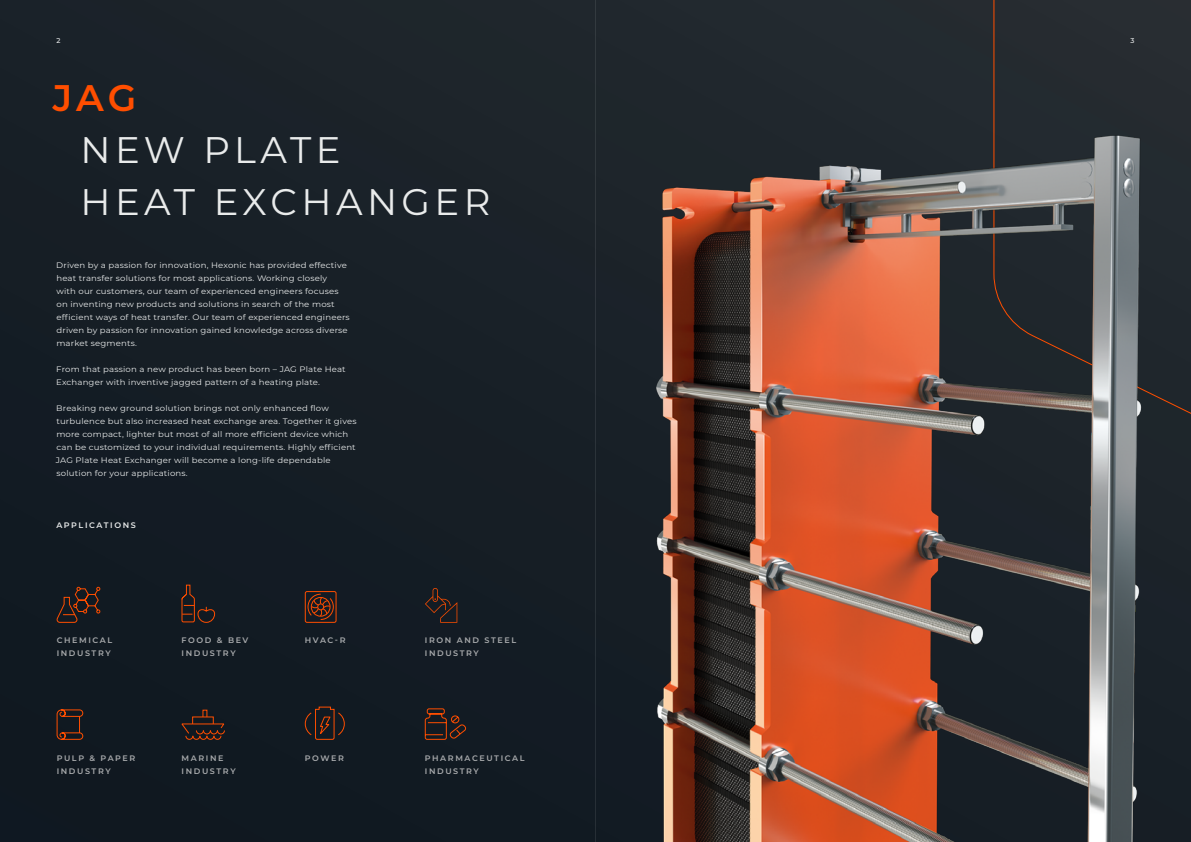
<style>
.page{position:relative;width:1191px;height:842px;background:#171e25}
.page>*{position:absolute;margin:0;border:0;box-sizing:border-box;transform-origin:0 0}
.t1{font:37px/52.2px "Montserrat";letter-spacing:.12em;color:#e9ebeb}
.t2{font:600 37px "Montserrat";color:#ff4e00}
.t3{font:8px/13px "Montserrat";letter-spacing:.02em;color:#e9ebeb;scale:1.07 1}
.t4{font:600 8px/13px "Montserrat";letter-spacing:.2em;color:#aaacae}
.t5{font:600 8px "Montserrat";letter-spacing:.2em;color:#e9ebeb}
.t6{font:500 7px "Montserrat";color:#e9ebeb}
</style>
<div class="page">
<div style="left:993px;top:0;width:198px;height:414px;background:#262b30"></div>
<svg style="left:203px;top:710px;width:4px;height:7px"></svg>
<div style="left:192px;top:717px;width:22px;height:7px;border:1px solid #ff4e00"></div>
<svg style="left:181px;top:723px;width:44px;height:17px"></svg>
<svg style="left:181px;top:584px;width:34px;height:39px"></svg>
<div style="left:305px;top:591px;width:31px;height:32px;border:1px solid #ff4e00;border-radius:2px"></div>
<svg style="left:307px;top:593px;width:27px;height:27px"></svg>
<svg style="left:304px;top:706px;width:41px;height:34px"></svg>
<svg style="left:57px;top:586px;width:44px;height:37px"></svg>
<svg style="left:56px;top:709px;width:27px;height:31px"></svg>
<svg style="left:424px;top:708px;width:42px;height:32px"></svg>
<svg style="left:425px;top:588px;width:32px;height:35px"></svg>
<img style="left:656px;top:96px;width:532px;height:746px">
<hr style="left:595px;top:0;width:1px;height:842px;background:#e9ebeb">
<p class="t6" style="left:56px;top:35px;width:6px">2</p>
<h1 class="t2" style="left:53px;top:72px;width:85px">JAG</h1>
<h1 class="t1" style="left:80px;top:123px;width:411px">NEW PLATE<br>HEAT EXCHANGER</h1>
<p class="t3" style="left:56px;top:258px;width:276px">Driven by a passion for innovation, Hexonic has provided effective heat transfer solutions for most applications. Working closely<br>with our customers, our team of experienced engineers focuses on inventing new products and solutions in search of the most efficient ways of heat transfer. Our team of experienced engineers driven by passion for innovation gained knowledge across diverse market segments.</p>
<p class="t3" style="left:56px;top:362px;width:272px">From that passion a new product has been born – JAG Plate Heat<br>Exchanger with inventive jagged pattern of a heating plate.</p>
<p class="t3" style="left:56px;top:401px;width:282px">Breaking new ground solution brings not only enhanced flow turbulence but also increased heat exchange area. Together it gives more compact, lighter but most of all more efficient device which can be customized to your individual requirements. Highly efficient JAG Plate Heat Exchanger will become a long-life dependable solution for your applications.</p>
<p class="t5" style="left:56px;top:520px;width:81px">APPLICATIONS</p>
<p class="t4" style="left:57px;top:633px;width:57px">CHEMICAL<br>INDUSTRY</p>
<p class="t4" style="left:182px;top:633px;width:68px">FOOD &amp; BEV<br>INDUSTRY</p>
<p class="t4" style="left:305px;top:633px;width:42px">HVAC-R</p>
<p class="t4" style="left:425px;top:633px;width:93px">IRON AND STEEL<br>INDUSTRY</p>
<p class="t4" style="left:305px;top:751px;width:41px">POWER</p>
<p class="t4" style="left:57px;top:751px;width:80px">PULP &amp; PAPER<br>INDUSTRY</p>
<p class="t4" style="left:425px;top:751px;width:101px">PHARMACEUTICAL<br>INDUSTRY</p>
<p class="t4" style="left:182px;top:751px;width:55px">MARINE<br>INDUSTRY</p>
<p class="t6" style="left:1130px;top:35px;width:6px">3</p>
</div>
